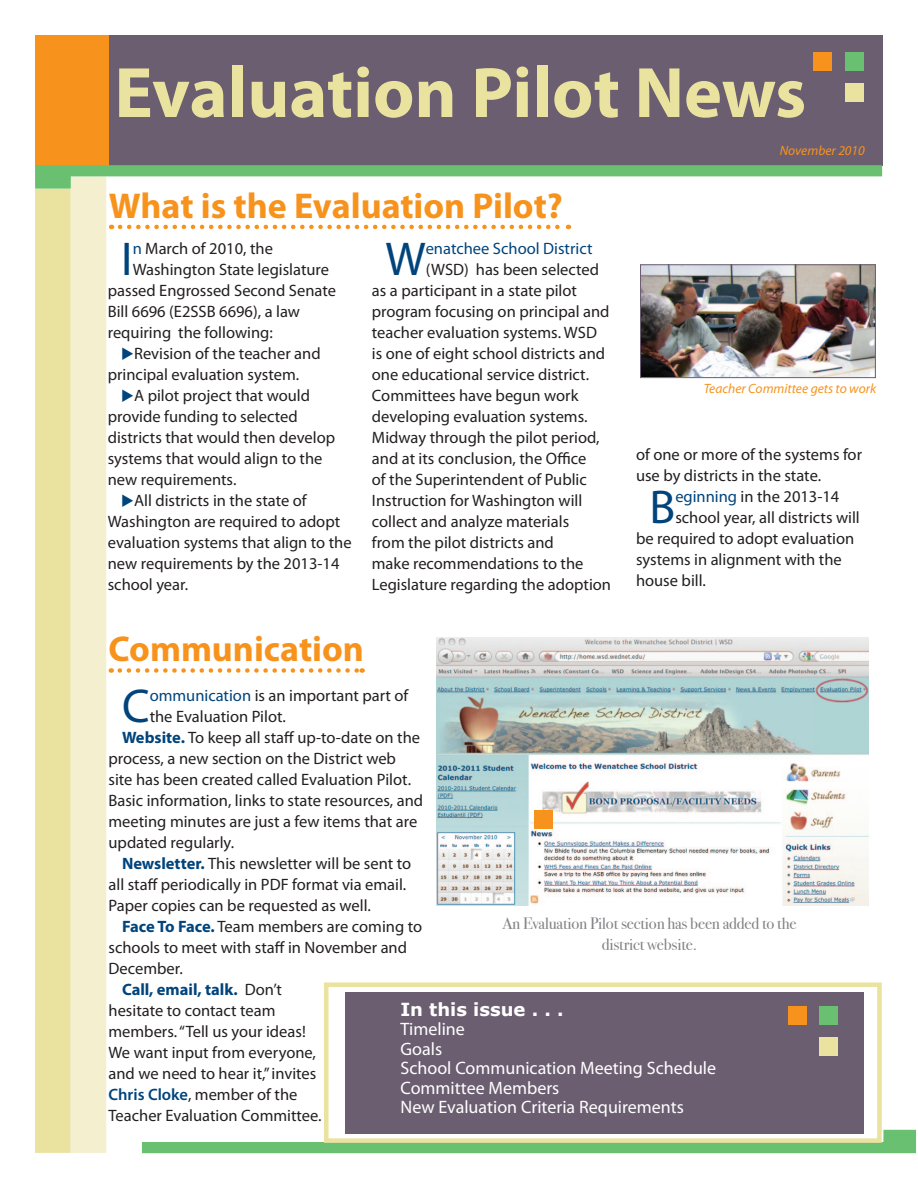
<style>
.page{position:relative;width:918px;height:1188px;background:#fff}
.page>*{position:absolute;margin:0;border:0;box-sizing:border-box;transform-origin:0 0}
.t1{font:700 72px "Myriad Pro";color:#eae29f}
.t2{font:47.7px "Myriad Pro";color:#01447c}
.t3{font:700 36px "Myriad Pro";color:#f7931d}
.t4{font:18px/19.5px "Myriad Pro";color:#fff}
.t5{font:700 18px "Verdana";color:#fff}
.t6{font:16.5px/21px "Myriad Pro";color:#231f20}
.t7{font:16.5px/21px "Bodoni Svty Two OSITCTT Book";letter-spacing:-.01em;color:#808285;text-align:center}
.t8{font:16.5px "Myriad Pro";color:#01447c}
.t9{font:700 16.5px "Myriad Pro";color:#01447c}
.t10{font:italic 13.5px "Myriad Pro";color:#f7931d}
.s1{color:#01447c}
.s2{font-weight:700;color:#01447c}
.s3{font-weight:400;color:#231f20}
.s4{font-weight:600;color:#01447c}
</style>
<div class="page">
<div style="left:109px;top:35px;width:774px;height:130px;background:#6b5e71"></div>
<div style="left:35px;top:35px;width:74px;height:130px;background:#f7931d"></div>
<div style="left:35px;top:189px;width:36px;height:964px;background:#eae29f"></div>
<div style="left:71px;top:177px;width:35px;height:976px;background:#f4f0cf"></div>
<svg style="left:35px;top:165px;width:847px;height:24px"></svg>
<div style="left:845px;top:52px;width:18px;height:18px;background:#69c071"></div>
<div style="left:845px;top:84px;width:18px;height:18px;background:#eae29f"></div>
<div style="left:813px;top:52px;width:19px;height:18px;background:#f7931d"></div>
<svg style="left:142px;top:1130px;width:774px;height:23px"></svg>
<svg style="left:120px;top:668px;width:243px;height:5px"></svg>
<svg style="left:120px;top:225px;width:449px;height:4px"></svg>
<img style="left:642px;top:266px;width:232px;height:110px">
<div style="left:640px;top:264px;width:236px;height:114px;border:1px solid #6b5e71"></div>
<img style="left:436px;top:638px;width:432px;height:267px">
<div style="left:324px;top:982px;width:558px;height:161px;border:4px solid #eae29f"></div>
<div style="left:345px;top:992px;width:518px;height:142px;background:#6b5e71"></div>
<div style="left:820px;top:1006px;width:18px;height:18px;background:#69c071"></div>
<div style="left:820px;top:1038px;width:18px;height:18px;background:#eae29f"></div>
<div style="left:788px;top:1006px;width:18px;height:18px;background:#f7931d"></div>
<div style="left:534px;top:811px;width:18px;height:18px;background:#f7931d"></div>
<h1 class="t1" style="left:114px;top:46px;width:693px">Evaluation Pilot News</h1>
<h3 class="t3" style="left:109px;top:182px;width:456px">What is the Evaluation Pilot?</h3>
<h2 class="t2" style="left:121px;top:230px;width:13px">I</h2>
<p class="t6" style="left:133px;top:238px;width:142px"><span class="s1">n</span> March of 2010, the</p>
<p class="t6" style="left:133px;top:259px;width:198px">Washington State legislature</p>
<p class="t6" style="left:108px;top:280px;width:230px">passed Engrossed Second Senate</p>
<p class="t6" style="left:108px;top:301px;width:194px">Bill 6696 (E2SSB 6696), a law</p>
<p class="t6" style="left:108px;top:322px;width:167px">requiring the following:</p>
<p class="t6" style="left:108px;top:343px;width:214px;text-indent:14px"><span class="s1">◆</span>Revision of the teacher and principal evaluation system.</p>
<p class="t6" style="left:108px;top:385px;width:229px;text-indent:14px"><span class="s1">◆</span>A pilot project that would provide funding to selected districts that would then develop systems that would align to the new requirements.</p>
<p class="t6" style="left:108px;top:490px;width:245px;text-indent:14px"><span class="s1">◆</span>All districts in the state of<br>Washington are required to adopt evaluation systems that align to the new requirements by the 2013-14 school year.</p>
<h2 class="t2" style="left:385px;top:230px;width:42px">W</h2>
<p class="t8" style="left:426px;top:239px;width:168px">enatchee School District</p>
<p class="t6" style="left:372px;top:259px;width:241px;text-indent:54px">(WSD) has been selected as a participant in a state pilot program focusing on principal and teacher evaluation systems. WSD is one of eight school districts and one educational service district.<br>Committees have begun work developing evaluation systems.<br>Midway through the pilot period, and at its conclusion, the Office<br>of the Superintendent of Public<br>Instruction for Washington will collect and analyze materials<br>from the pilot districts and<br>make recommendations to the<br>Legislature regarding the adoption</p>
<h3 class="t3" style="left:109px;top:626px;width:257px">Communication</h3>
<p class="t10" style="left:780px;top:143px;width:87px">November 2010</p>
<p class="t10" style="left:704px;top:381px;width:174px">Teacher Committee gets to work</p>
<p class="t6" style="left:636px;top:443px;width:228px">of one or more of the systems for use by districts in the state.</p>
<h2 class="t2" style="left:650px;top:477px;width:27px">B</h2>
<p class="t6" style="left:675px;top:485px;width:166px"><span class="s1">eginning</span> in the 2013-14</p>
<p class="t6" style="left:675px;top:506px;width:186px">school year, all districts will</p>
<p class="t6" style="left:636px;top:527px;width:220px">be required to adopt evaluation</p>
<p class="t6" style="left:636px;top:548px;width:207px">systems in alignment with the</p>
<p class="t6" style="left:636px;top:569px;width:71px">house bill.</p>
<h2 class="t2" style="left:122px;top:677px;width:29px">C</h2>
<p class="t6" style="left:150px;top:685px;width:260px"><span class="s1">ommunication</span> is an important part of</p>
<p class="t6" style="left:150px;top:706px;width:138px">the Evaluation Pilot.</p>
<p class="t6" style="left:122px;top:727px;width:300px"><span class="s2">Website.</span> To keep all staff up-to-date on the</p>
<p class="t6" style="left:109px;top:748px;width:289px">process, a new section on the District web</p>
<p class="t6" style="left:109px;top:769px;width:304px">site has been created called Evaluation Pilot.</p>
<p class="t6" style="left:109px;top:790px;width:316px">Basic information, links to state resources, and</p>
<p class="t6" style="left:109px;top:811px;width:310px">meeting minutes are just a few items that are</p>
<p class="t6" style="left:109px;top:832px;width:127px">updated regularly.</p>
<p class="t6" style="left:122px;top:853px;width:291px"><span class="s2">Newsletter.</span> This newsletter will be sent to</p>
<p class="t6" style="left:109px;top:874px;width:299px">all staff periodically in PDF format via email.</p>
<p class="t6" style="left:109px;top:895px;width:264px">Paper copies can be requested as well.</p>
<p class="t6" style="left:122px;top:916px;width:302px"><span class="s2">Face To Face.</span> Team members are coming to</p>
<p class="t6" style="left:109px;top:937px;width:300px">schools to meet with staff in November and</p>
<p class="t6" style="left:109px;top:958px;width:76px">December.</p>
<p class="t9" style="left:122px;top:979px;width:162px">Call, email, talk. <span class="s3">Don’t</span></p>
<p class="t6" style="left:109px;top:1000px;width:168px">hesitate to contact team</p>
<p class="t6" style="left:109px;top:1021px;width:199px">members. “Tell us your ideas!</p>
<p class="t6" style="left:109px;top:1042px;width:209px">We want input from everyone,</p>
<p class="t6" style="left:109px;top:1063px;width:209px">and we need to hear it,” invites</p>
<p class="t6" style="left:109px;top:1084px;width:190px"><span class="s4">Chris Cloke</span>, member of the</p>
<p class="t6" style="left:109px;top:1105px;width:215px">Teacher Evaluation Committee.</p>
<p class="t7" style="left:502px;top:913px;width:296px">An Evaluation Pilot section has been added to the district website.</p>
<p class="t5" style="left:400px;top:998px;width:165px">In this issue . . .</p>
<p class="t4" style="left:400px;top:1019px;width:317px">Timeline<br>Goals<br>School Communication Meeting Schedule<br>Committee Members<br>New Evaluation Criteria Requirements</p>
</div>
